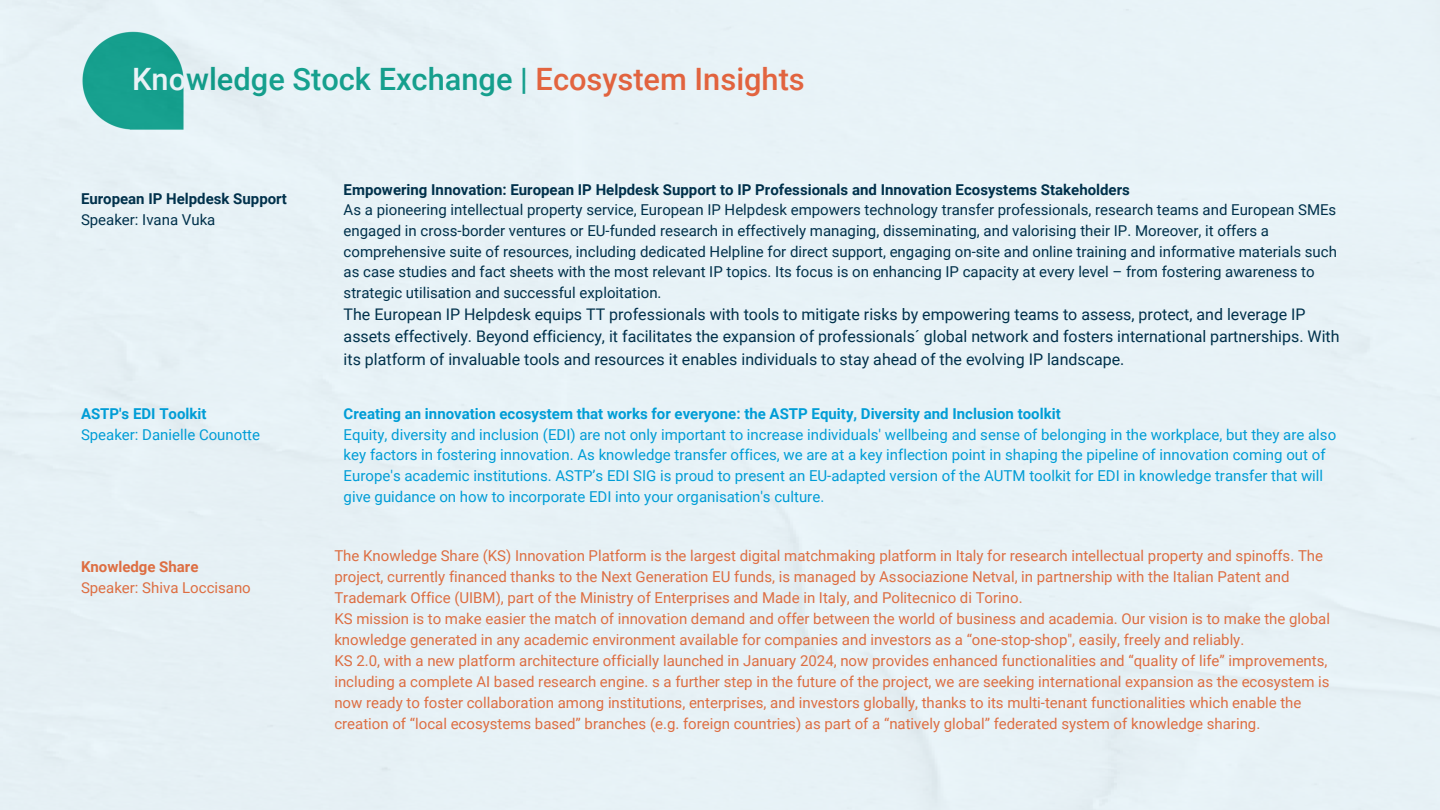
<style>
.page{position:relative;width:1440px;height:810px;background:#e7f2f6}
.page>*{position:absolute;margin:0;border:0;box-sizing:border-box;transform-origin:0 0}
.t1{font:500 30.8px "Roboto";color:#009a86}
.t2{font:16px/22.3px "Roboto";color:#00314b}
.t3{font:15px/21px "Roboto";color:#dd6e42}
.t4{font:15px/20.7px "Roboto";color:#00314b}
.t5{font:15px/20.7px "Roboto";color:#009dd6}
.t6{font:700 15px "Roboto";color:#00314b}
.t7{font:700 15px "Roboto";color:#009dd6}
.t8{font:700 15px "Roboto";color:#dd6e42}
.s1{color:#edf7fc}
.s2{color:#e4572e}
</style>
<div class="page">
<p class="t1" style="left:132px;top:62px;width:674px"><span class="s1">Kno</span>wledge Stock Exchange | <span class="s2">Ecosystem Insights</span></p>
<h1 class="t6" style="left:81px;top:190px;width:207px">European IP Helpdesk Support</h1>
<p class="t4" style="left:81px;top:209px;width:136px">Speaker: Ivana Vuka</p>
<p class="t7" style="left:81px;top:405px;width:127px">ASTP's EDI Toolkit</p>
<p class="t5" style="left:81px;top:425px;width:181px">Speaker: Danielle Counotte</p>
<p class="t8" style="left:81px;top:558px;width:119px">Knowledge Share</p>
<p class="t3" style="left:81px;top:578px;width:171px">Speaker: Shiva Loccisano</p>
<p class="t6" style="left:344px;top:181px;width:788px">Empowering Innovation: European IP Helpdesk Support to IP Professionals and Innovation Ecosystems Stakeholders</p>
<p class="t4" style="left:344px;top:200px;width:995px">As a pioneering intellectual property service, European IP Helpdesk empowers technology transfer professionals, research teams and European SMEs engaged in cross-border ventures or EU-funded research in effectively managing, disseminating, and valorising their IP. Moreover, it offers a comprehensive suite of resources, including dedicated Helpline for direct support, engaging on-site and online training and informative materials such as case studies and fact sheets with the most relevant IP topics. Its focus is on enhancing IP capacity at every level – from fostering awareness to strategic utilisation and successful exploitation.</p>
<p class="t2" style="left:344px;top:303px;width:998px">The European IP Helpdesk equips TT professionals with tools to mitigate risks by empowering teams to assess, protect, and leverage IP assets effectively. Beyond efficiency, it facilitates the expansion of professionals´ global network and fosters international partnerships. With its platform of invaluable tools and resources it enables individuals to stay ahead of the evolving IP landscape.</p>
<p class="t7" style="left:344px;top:405px;width:719px">Creating an innovation ecosystem that works for everyone: the ASTP Equity, Diversity and Inclusion toolkit</p>
<p class="t5" style="left:344px;top:424px;width:994px">Equity, diversity and inclusion (EDI) are not only important to increase individuals' wellbeing and sense of belonging in the workplace, but they are also key factors in fostering innovation. As knowledge transfer offices, we are at a key inflection point in shaping the pipeline of innovation coming out of Europe's academic institutions. ASTP’s EDI SIG is proud to present an EU-adapted version of the AUTM toolkit for EDI in knowledge transfer that will give guidance on how to incorporate EDI into your organisation's culture.</p>
<p class="t3" style="left:334px;top:545px;width:990px">The Knowledge Share (KS) Innovation Platform is the largest digital matchmaking platform in Italy for research intellectual property and spinoffs. The project, currently financed thanks to the Next Generation EU funds, is managed by Associazione Netval, in partnership with the Italian Patent and<br>Trademark Office (UIBM), part of the Ministry of Enterprises and Made in Italy, and Politecnico di Torino.</p>
<p class="t3" style="left:334px;top:608px;width:997px">KS mission is to make easier the match of innovation demand and offer between the world of business and academia. Our vision is to make the global knowledge generated in any academic environment available for companies and investors as a “one-stop-shop", easily, freely and reliably.</p>
<p class="t3" style="left:334px;top:650px;width:997px">KS 2.0, with a new platform architecture officially launched in January 2024, now provides enhanced functionalities and “quality of life” improvements, including a complete AI based research engine. s a further step in the future of the project, we are seeking international expansion as the ecosystem is now ready to foster collaboration among institutions, enterprises, and investors globally, thanks to its multi-tenant functionalities which enable the creation of “local ecosystems based” branches (e.g. foreign countries) as part of a “natively global” federated system of knowledge sharing.</p>
</div>
